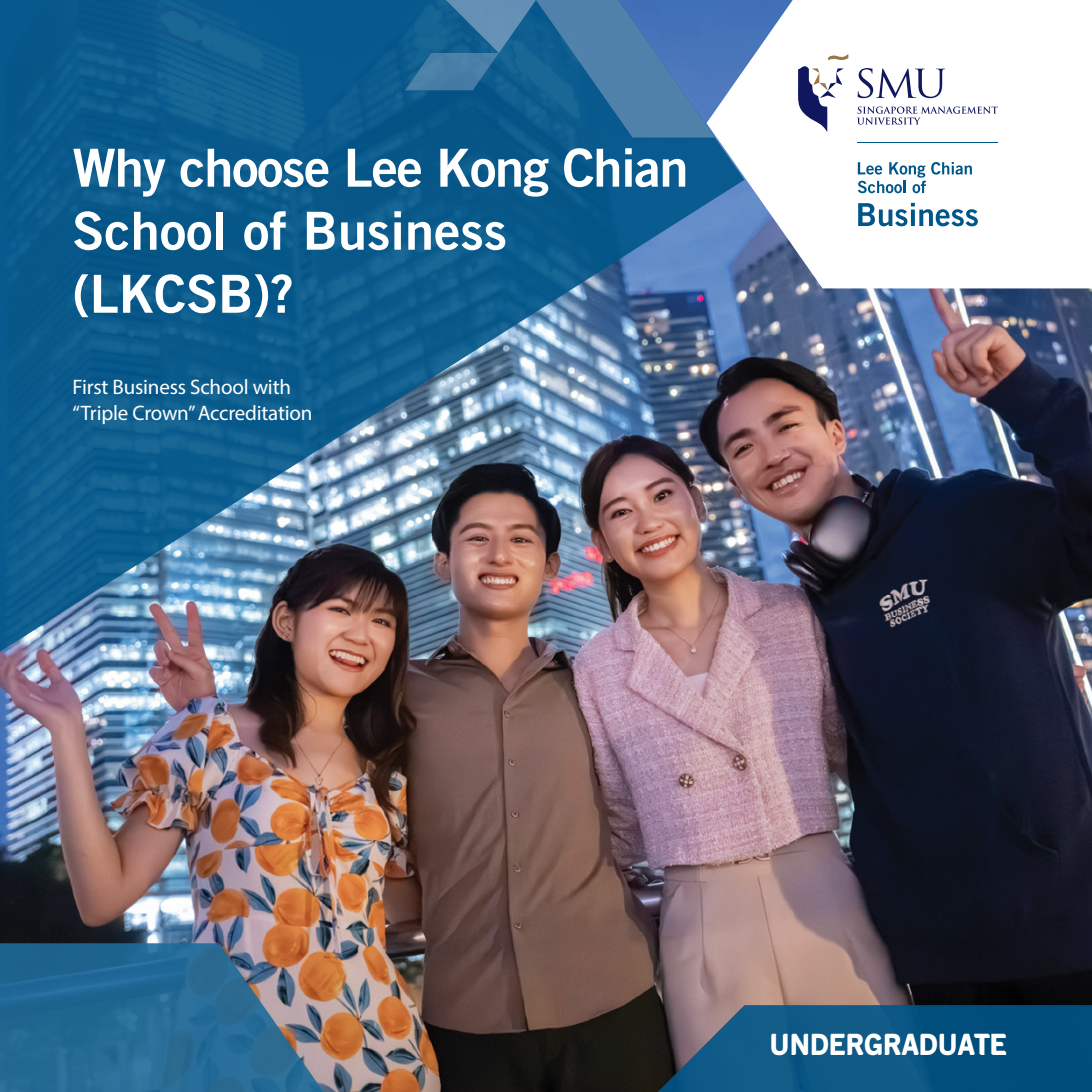
<style>
.page{position:relative;width:1092px;height:1092px;background:#fff}
.page>*{position:absolute;margin:0;border:0;box-sizing:border-box;transform-origin:0 0}
.t1{font:52.5px/63px "Trade Gothic LT Std Bd 2";color:#fff}
.t2{font:28px "Trade Gothic LT Std Bd 2";color:#fff}
.t3{font:21px/26.2px "Trade Gothic LT";letter-spacing:-.01em;color:#fff}
</style>
<div class="page">
<img style="left:0;top:288px;width:1091px;height:803px">
<svg style="left:0;top:943px;width:334px;height:148px;background:#3c6e8e"></svg>
<svg style="left:642px;top:1005px;width:449px;height:86px;background:#135279"></svg>
<svg style="left:744px;top:0;width:254px;height:288px"></svg>
<img style="left:0;top:0;width:744px;height:675px">
<svg style="left:405px;top:0;width:309px;height:137px;background:#2f6e9f"></svg>
<hr style="left:857px;top:143px;width:140px;height:1px;background:#005689">
<svg style="left:857px;top:68px;width:88px;height:30px"></svg>
<svg style="left:798px;top:54px;width:50px;height:78px"></svg>
<svg style="left:857px;top:106px;width:140px;height:19px"></svg>
<svg style="left:858px;top:203px;width:119px;height:23px"></svg>
<svg style="left:857px;top:162px;width:68px;height:31px"></svg>
<svg style="left:931px;top:162px;width:40px;height:13px"></svg>
<h1 class="t1" style="left:72px;top:135px;width:617px">Why choose Lee Kong Chian<br>School of Business (LKCSB)?</h1>
<p class="t3" style="left:73px;top:373px;width:241px">First Business School with “Triple Crown” Accreditation</p>
<h2 class="t2" style="left:769px;top:1026px;width:238px">UNDERGRADUATE</h2>
</div>
